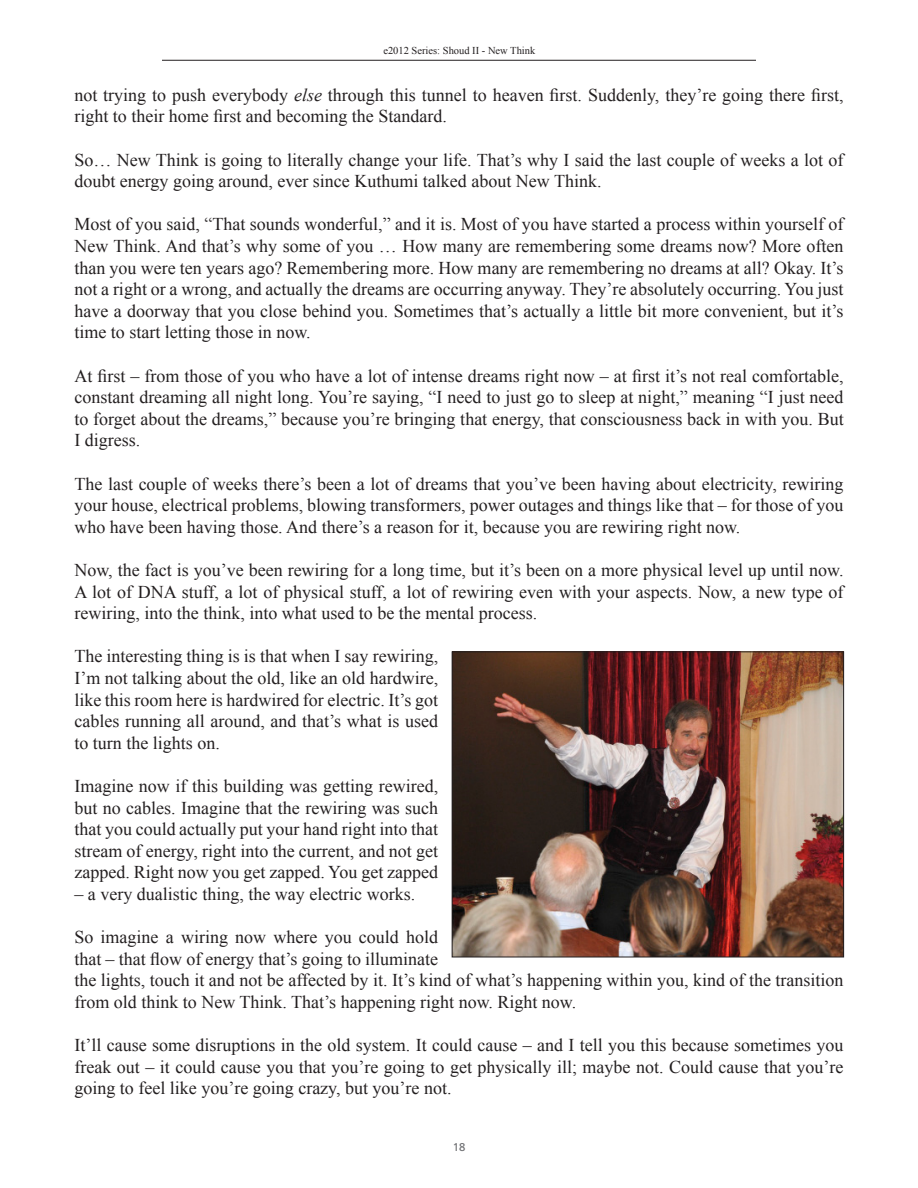
<style>
.page{position:relative;width:918px;height:1188px;background:#fff}
.page>*{position:absolute;margin:0;border:0;box-sizing:border-box;transform-origin:0 0}
.t1{font:18px/21.6px "Times New Roman";color:#231f20;text-align:justify}
.t2{font:11.25px "Frutiger";color:#6c6d70}
.t3{font:10.5px "Times New Roman";color:#231f20}
.s1{font-style:italic}
</style>
<div class="page">
<hr style="left:162px;top:60px;width:594px;height:1px;background:#231f20">
<img style="left:454px;top:653px;width:388px;height:302px">
<div style="left:452px;top:651px;width:392px;height:306px;border:1px solid #231f20"></div>
<p class="t3" style="left:383px;top:43px;width:154px">e2012 Series: Shoud II - New Think</p>
<p class="t1" style="left:74px;top:84px;width:771px">not trying to push everybody <span class="s1">else</span> through this tunnel to heaven first. Suddenly, they’re going there first, right to their home first and becoming the Standard.</p>
<p class="t1" style="left:74px;top:148px;width:771px">So… New Think is going to literally change your life. That’s why I said the last couple of weeks a lot of doubt energy going around, ever since Kuthumi talked about New Think.</p>
<p class="t1" style="left:74px;top:213px;width:771px">Most of you said, “That sounds wonderful,” and it is. Most of you have started a process within yourself of New Think. And that’s why some of you … How many are remembering some dreams now? More often than you were ten years ago? Remembering more. How many are remembering no dreams at all? Okay. It’s not a right or a wrong, and actually the dreams are occurring anyway. They’re absolutely occurring. You just have a doorway that you close behind you. Sometimes that’s actually a little bit more convenient, but it’s time to start letting those in now.</p>
<p class="t1" style="left:74px;top:364px;width:771px">At first – from those of you who have a lot of intense dreams right now – at first it’s not real comfortable, constant dreaming all night long. You’re saying, “I need to just go to sleep at night,” meaning “I just need to forget about the dreams,” because you’re bringing that energy, that consciousness back in with you. But I digress.</p>
<p class="t1" style="left:74px;top:472px;width:771px">The last couple of weeks there’s been a lot of dreams that you’ve been having about electricity, rewiring your house, electrical problems, blowing transformers, power outages and things like that – for those of you who have been having those. And there’s a reason for it, because you are rewiring right now.</p>
<p class="t1" style="left:74px;top:559px;width:771px">Now, the fact is you’ve been rewiring for a long time, but it’s been on a more physical level up until now.<br>A lot of DNA stuff, a lot of physical stuff, a lot of rewiring even with your aspects. Now, a new type of rewiring, into the think, into what used to be the mental process.</p>
<p class="t1" style="left:74px;top:645px;width:365px">The interesting thing is is that when I say rewiring, I’m not talking about the old, like an old hardwire, like this room here is hardwired for electric. It’s got cables running all around, and that’s what is used to turn the lights on.</p>
<p class="t1" style="left:74px;top:775px;width:365px">Imagine now if this building was getting rewired, but no cables. Imagine that the rewiring was such that you could actually put your hand right into that stream of energy, right into the current, and not get zapped. Right now you get zapped. You get zapped</p>
<p class="t1" style="left:74px;top:883px;width:342px">– a very dualistic thing, the way electric works.</p>
<p class="t1" style="left:74px;top:926px;width:771px;text-align:left">So imagine a wiring now where you could hold<br>that – that flow of energy that’s going to illuminate<br>the lights, touch it and not be affected by it. It’s kind of what’s happening within you, kind of the transition from old think to New Think. That’s happening right now. Right now.</p>
<p class="t1" style="left:74px;top:1034px;width:771px">It’ll cause some disruptions in the old system. It could cause – and I tell you this because sometimes you freak out – it could cause you that you’re going to get physically ill; maybe not. Could cause that you’re going to feel like you’re going crazy, but you’re not.</p>
<p class="t2" style="left:453px;top:1141px;width:14px">18</p>
</div>
